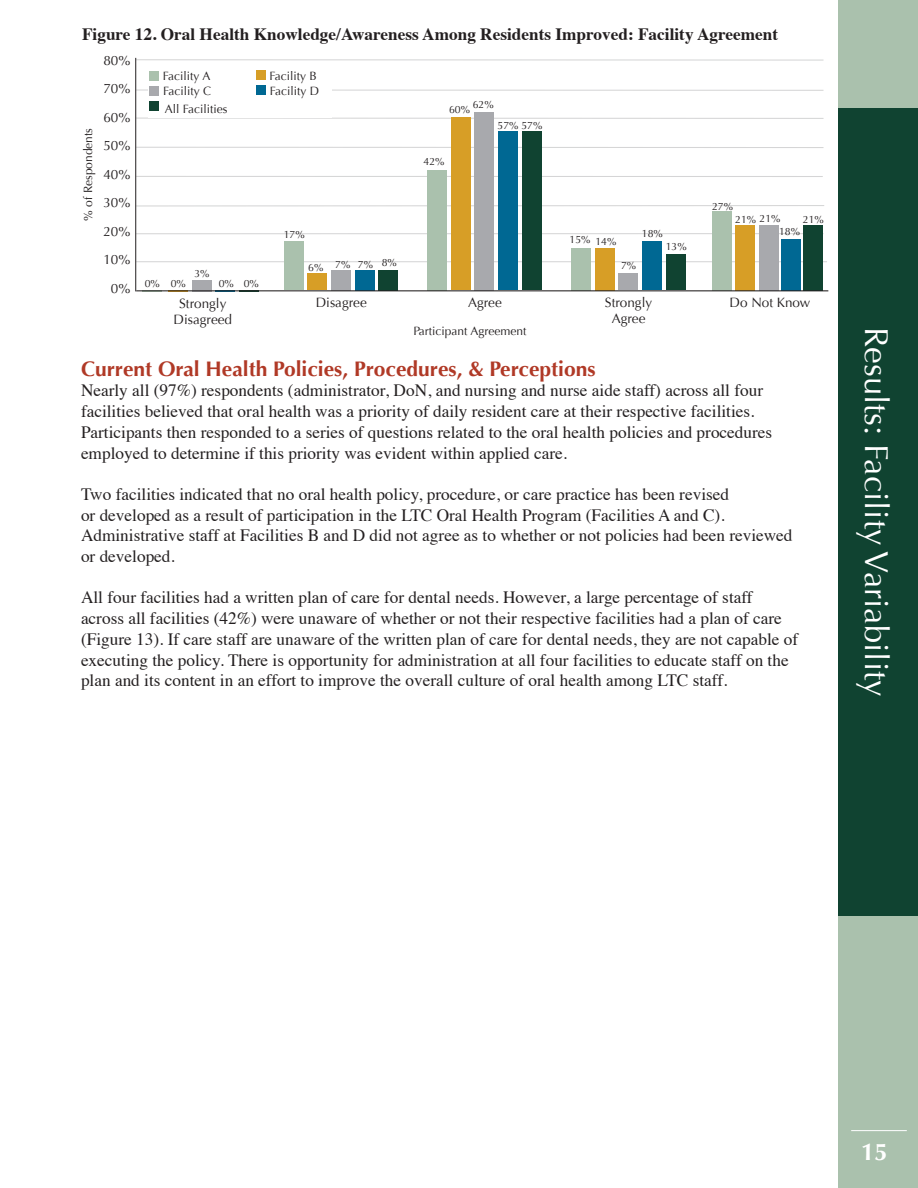
<style>
.page{position:relative;width:918px;height:1188px;background:#fff}
.page>*{position:absolute;margin:0;border:0;box-sizing:border-box;transform-origin:0 0}
.t1{font:33px "Optima";color:#fff}
.t2{font:700 24px "Optima";color:#fff}
.text{font:700 21px "Optima";color:#b03926}
.text-2{font:17.25px/20.7px "Times";color:#231f20}
.text-3{font:700 17.25px "Times";color:#231f20}
.t3{font:13.5px "Optima";color:#231f20}
.t4{font:12px "Optima";color:#231f20}
.t5{font:10.5px "Optima";color:#231f20}
</style>
<div class="page">
<div style="left:838px;top:0;width:80px;height:1188px;background:#aac1ad"></div>
<div style="left:838px;top:108px;width:80px;height:808px;background:#104331"></div>
<hr style="left:851px;top:1130px;width:56px;height:1px;background:#fff">
<hr style="left:136px;top:147px;width:688px;height:1px;background:#57585a">
<hr style="left:136px;top:118px;width:688px;height:1px;background:#57585a">
<hr style="left:136px;top:89px;width:688px;height:2px;background:#57585a">
<hr style="left:136px;top:59px;width:688px;height:2px;background:#57585a">
<hr style="left:136px;top:176px;width:687px;height:1px;background:#57585a">
<hr style="left:136px;top:205px;width:688px;height:2px;background:#57585a">
<hr style="left:136px;top:233px;width:688px;height:1px;background:#57585a">
<hr style="left:136px;top:261px;width:691px;height:1px;background:#57585a">
<div style="left:284px;top:242px;width:19px;height:48px;background:#aac1ad"></div>
<div style="left:428px;top:170px;width:19px;height:120px;background:#aac1ad"></div>
<div style="left:572px;top:248px;width:19px;height:42px;background:#aac1ad"></div>
<div style="left:712px;top:212px;width:19px;height:79px;background:#aac1ad"></div>
<div style="left:355px;top:270px;width:19px;height:20px;background:#006893"></div>
<div style="left:498px;top:131px;width:20px;height:159px;background:#006893"></div>
<div style="left:642px;top:242px;width:20px;height:48px;background:#006893"></div>
<div style="left:781px;top:239px;width:20px;height:52px;background:#006893"></div>
<div style="left:308px;top:274px;width:19px;height:16px;background:#d79e26"></div>
<div style="left:451px;top:117px;width:19px;height:173px;background:#d79e26"></div>
<div style="left:595px;top:248px;width:19px;height:42px;background:#d79e26"></div>
<div style="left:736px;top:225px;width:19px;height:66px;background:#d79e26"></div>
<div style="left:379px;top:270px;width:19px;height:20px;background:#104331"></div>
<div style="left:522px;top:131px;width:19px;height:159px;background:#104331"></div>
<div style="left:666px;top:254px;width:19px;height:36px;background:#104331"></div>
<div style="left:804px;top:226px;width:19px;height:65px;background:#104331"></div>
<div style="left:192px;top:280px;width:19px;height:11px;background:#a8a9ad"></div>
<div style="left:331px;top:270px;width:20px;height:20px;background:#a8a9ad"></div>
<div style="left:475px;top:112px;width:19px;height:178px;background:#a8a9ad"></div>
<div style="left:619px;top:274px;width:19px;height:16px;background:#a8a9ad"></div>
<div style="left:759px;top:225px;width:19px;height:66px;background:#a8a9ad"></div>
<hr style="left:135px;top:58px;width:1px;height:233px;background:#231f20">
<div style="left:148px;top:66px;width:184px;height:52px;background:#fff"></div>
<div style="left:150px;top:71px;width:9px;height:9px;background:#aac1ad"></div>
<div style="left:256px;top:70px;width:10px;height:10px;background:#d79e26"></div>
<div style="left:150px;top:86px;width:9px;height:10px;background:#a8a9ad"></div>
<div style="left:256px;top:86px;width:10px;height:9px;background:#006893"></div>
<div style="left:150px;top:102px;width:9px;height:9px;background:#104331"></div>
<hr style="left:136px;top:290px;width:692px;height:1px;background:#231f20">
<p class="text-3" style="left:82px;top:18px;width:698px">Figure 12. Oral Health Knowledge/Awareness Among Residents Improved: Facility Agreement</p>
<p class="t4" style="left:81px;top:221px;width:94px;rotate:-90deg">% of Respondents</p>
<p class="t3" style="left:103px;top:53px;width:29px">80%</p>
<p class="t3" style="left:103px;top:81px;width:29px">70%</p>
<p class="t3" style="left:103px;top:110px;width:29px">60%</p>
<p class="t3" style="left:103px;top:138px;width:29px">50%</p>
<p class="t3" style="left:103px;top:167px;width:29px">40%</p>
<p class="t3" style="left:103px;top:195px;width:29px">30%</p>
<p class="t3" style="left:103px;top:224px;width:29px">20%</p>
<p class="t3" style="left:103px;top:252px;width:29px">10%</p>
<p class="t3" style="left:111px;top:281px;width:21px">0%</p>
<p class="t5" style="left:145px;top:277px;width:17px">0%</p>
<p class="t5" style="left:171px;top:277px;width:17px">0%</p>
<p class="t4" style="left:163px;top:69px;width:49px">Facility A</p>
<p class="t4" style="left:270px;top:69px;width:49px">Facility B</p>
<p class="t4" style="left:163px;top:84px;width:50px">Facility C</p>
<p class="t4" style="left:270px;top:84px;width:51px">Facility D</p>
<p class="t4" style="left:165px;top:102px;width:64px">All Facilities</p>
<p class="t5" style="left:284px;top:228px;width:23px">17%</p>
<p class="t5" style="left:308px;top:262px;width:17px">6%</p>
<p class="t5" style="left:358px;top:259px;width:17px">7%</p>
<p class="t5" style="left:382px;top:256px;width:17px">8%</p>
<p class="t5" style="left:335px;top:258px;width:17px">7%</p>
<p class="t5" style="left:194px;top:267px;width:17px">3%</p>
<p class="t5" style="left:219px;top:277px;width:17px">0%</p>
<p class="t5" style="left:244px;top:277px;width:17px">0%</p>
<p class="t5" style="left:473px;top:98px;width:23px">62%</p>
<p class="t5" style="left:449px;top:104px;width:23px">60%</p>
<p class="t5" style="left:424px;top:155px;width:23px">42%</p>
<p class="t5" style="left:498px;top:119px;width:46px">57% 57%</p>
<p class="t5" style="left:570px;top:233px;width:23px">15%</p>
<p class="t5" style="left:595px;top:235px;width:23px">14%</p>
<p class="t5" style="left:642px;top:227px;width:23px">18%</p>
<p class="t5" style="left:666px;top:240px;width:23px">13%</p>
<p class="t5" style="left:621px;top:259px;width:17px">7%</p>
<p class="t3" style="left:179px;top:295px;width:49px">Strongly</p>
<p class="t3" style="left:174px;top:312px;width:60px">Disagreed</p>
<p class="t3" style="left:316px;top:294px;width:53px">Disagree</p>
<p class="t3" style="left:468px;top:294px;width:35px">Agree</p>
<p class="t3" style="left:605px;top:294px;width:49px">Strongly</p>
<p class="t3" style="left:612px;top:311px;width:35px">Agree</p>
<p class="t4" style="left:413px;top:324px;width:115px">Participant Agreement</p>
<p class="t5" style="left:712px;top:200px;width:23px">27%</p>
<p class="t5" style="left:735px;top:213px;width:47px">21% 21%</p>
<p class="t5" style="left:779px;top:225px;width:23px">18%</p>
<p class="t5" style="left:803px;top:213px;width:23px">21%</p>
<p class="t3" style="left:730px;top:294px;width:82px">Do Not Know</p>
<p class="text" style="left:81px;top:356px;width:516px">Current Oral Health Policies, Procedures, &amp; Perceptions</p>
<p class="text-2" style="left:81px;top:379px;width:693px">Nearly all (97%) respondents (administrator, DoN, and nursing and nurse aide staff) across all four facilities believed that oral health was a priority of daily resident care at their respective facilities.<br>Participants then responded to a series of questions related to the oral health policies and procedures employed to determine if this priority was evident within applied care.</p>
<p class="text-2" style="left:81px;top:482px;width:713px">Two facilities indicated that no oral health policy, procedure, or care practice has been revised<br>or developed as a result of participation in the LTC Oral Health Program (Facilities A and C).<br>Administrative staff at Facilities B and D did not agree as to whether or not policies had been reviewed or developed.</p>
<p class="text-2" style="left:81px;top:586px;width:719px">All four facilities had a written plan of care for dental needs. However, a large percentage of staff across all facilities (42%) were unaware of whether or not their respective facilities had a plan of care (Figure 13). If care staff are unaware of the written plan of care for dental needs, they are not capable of executing the policy. There is opportunity for administration at all four facilities to educate staff on the plan and its content in an effort to improve the overall culture of oral health among LTC staff.</p>
<p class="t1" style="left:896px;top:327px;width:371px;rotate:90deg">Results: Facility Variability</p>
<h2 class="t2" style="left:861px;top:1138px;width:28px">15</h2>
</div>
